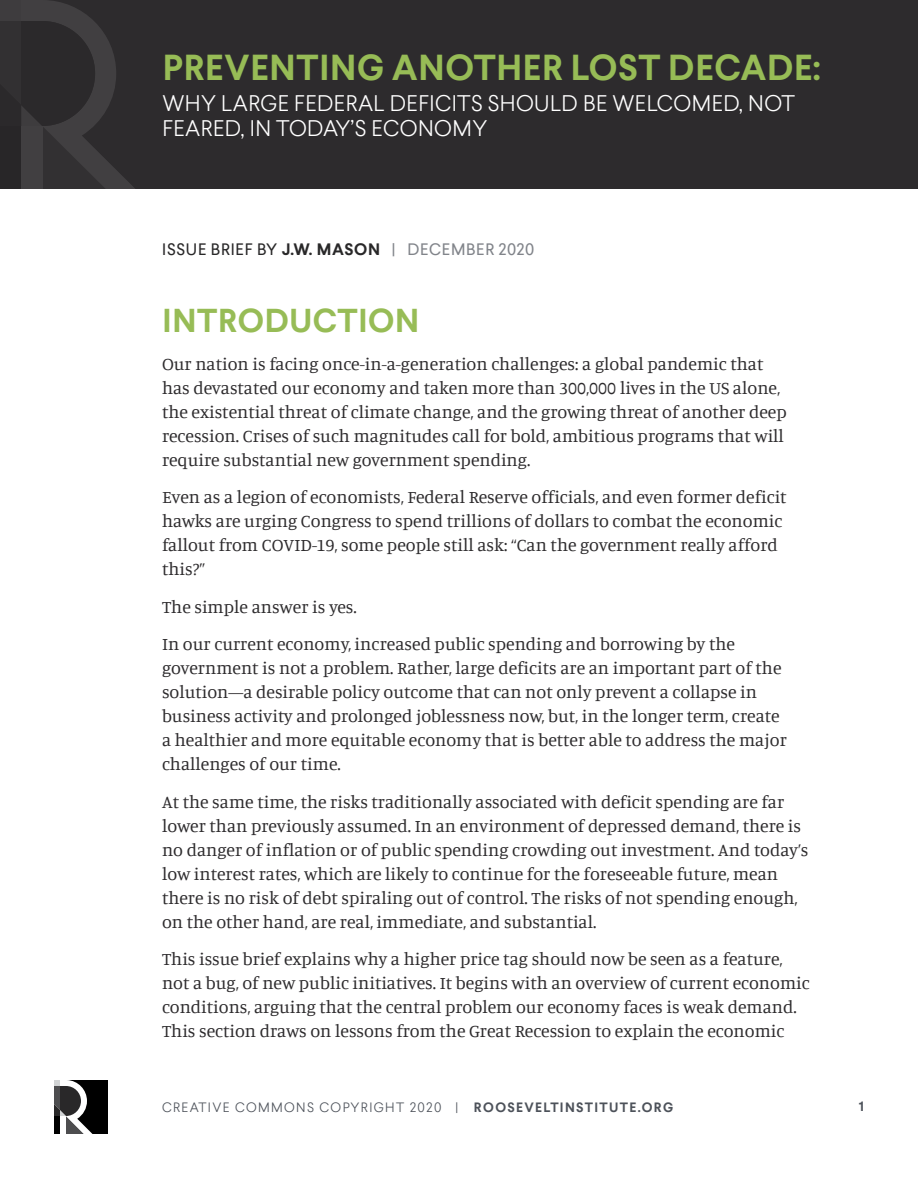
<style>
.page{position:relative;width:918px;height:1188px;background:#fff}
.page>*{position:absolute;margin:0;border:0;box-sizing:border-box;transform-origin:0 0}
.t1{font:700 36px "Larsseit";letter-spacing:.02em;color:#97bc56}
.t2{font:700 33px "Larsseit";letter-spacing:.02em;color:#97bc56}
.t3{font:300 22.5px/25.5px "Larsseit";letter-spacing:.02em;color:#fff}
.t4{font:18px/24px "Manuale";color:#2d2b2d}
.t5{font:16.5px "Larsseit";letter-spacing:.045em;color:#81848a}
.t6{font:300 13.5px "Larsseit";letter-spacing:.1em;color:#4d525a}
.t7{font:700 13.5px "Larsseit";color:#4d525a}
.s1{color:#292829}
.s2{font-weight:700;color:#292829}
.s3{font-weight:700}
</style>
<div class="page">
<svg style="left:54px;top:1080px;width:54px;height:54px"></svg>
<div style="left:0;top:0;width:918px;height:189px;background:#2d2b2d"></div>
<svg style="left:0;top:0;width:135px;height:189px"></svg>
<h1 class="t1" style="left:163px;top:44px;width:659px">PREVENTING ANOTHER LOST DECADE:</h1>
<p class="t3" style="left:162px;top:90px;width:634px">WHY LARGE FEDERAL DEFICITS SHOULD BE WELCOMED, NOT<br>FEARED, IN TODAY’S ECONOMY</p>
<p class="t5" style="left:162px;top:239px;width:373px"><span class="s1">ISSUE BRIEF BY</span> <span class="s2">J.W. MASON</span> | DECEMBER 2020</p>
<h2 class="t2" style="left:163px;top:299px;width:258px">INTRODUCTION</h2>
<p class="t4" style="left:162px;top:351px;width:626px">Our nation is facing once-in-a-generation challenges: a global pandemic that has devastated our economy and taken more than 300,000 lives in the US alone, the existential threat of climate change, and the growing threat of another deep recession. Crises of such magnitudes call for bold, ambitious programs that will require substantial new government spending.</p>
<p class="t4" style="left:162px;top:485px;width:626px">Even as a legion of economists, Federal Reserve officials, and even former deficit hawks are urging Congress to spend trillions of dollars to combat the economic fallout from COVID-19, some people still ask: “Can the government really afford this?”</p>
<p class="t4" style="left:162px;top:587px;width:575px;line-height:37.5px">The simple answer is yes.<br>In our current economy, increased public spending and borrowing by the</p>
<p class="t4" style="left:162px;top:656px;width:626px">government is not a problem. Rather, large deficits are an important part of the solution—a desirable policy outcome that can not only prevent a collapse in business activity and prolonged joblessness now, but, in the longer term, create a healthier and more equitable economy that is better able to address the major challenges of our time.</p>
<p class="t4" style="left:162px;top:789px;width:648px">At the same time, the risks traditionally associated with deficit spending are far lower than previously assumed. In an environment of depressed demand, there is no danger of inflation or of public spending crowding out investment. And today’s low interest rates, which are likely to continue for the foreseeable future, mean there is no risk of debt spiraling out of control. The risks of not spending enough, on the other hand, are real, immediate, and substantial.</p>
<p class="t4" style="left:162px;top:946px;width:649px">This issue brief explains why a higher price tag should now be seen as a feature, not a bug, of new public initiatives. It begins with an overview of current economic conditions, arguing that the central problem our economy faces is weak demand.<br>This section draws on lessons from the Great Recession to explain the economic</p>
<p class="t6" style="left:162px;top:1098px;width:513px">CREATIVE COMMONS COPYRIGHT 2020 | <span class="s3">ROOSEVELTINSTITUTE.ORG</span></p>
<p class="t7" style="left:859px;top:1097px;width:7px">1</p>
</div>
